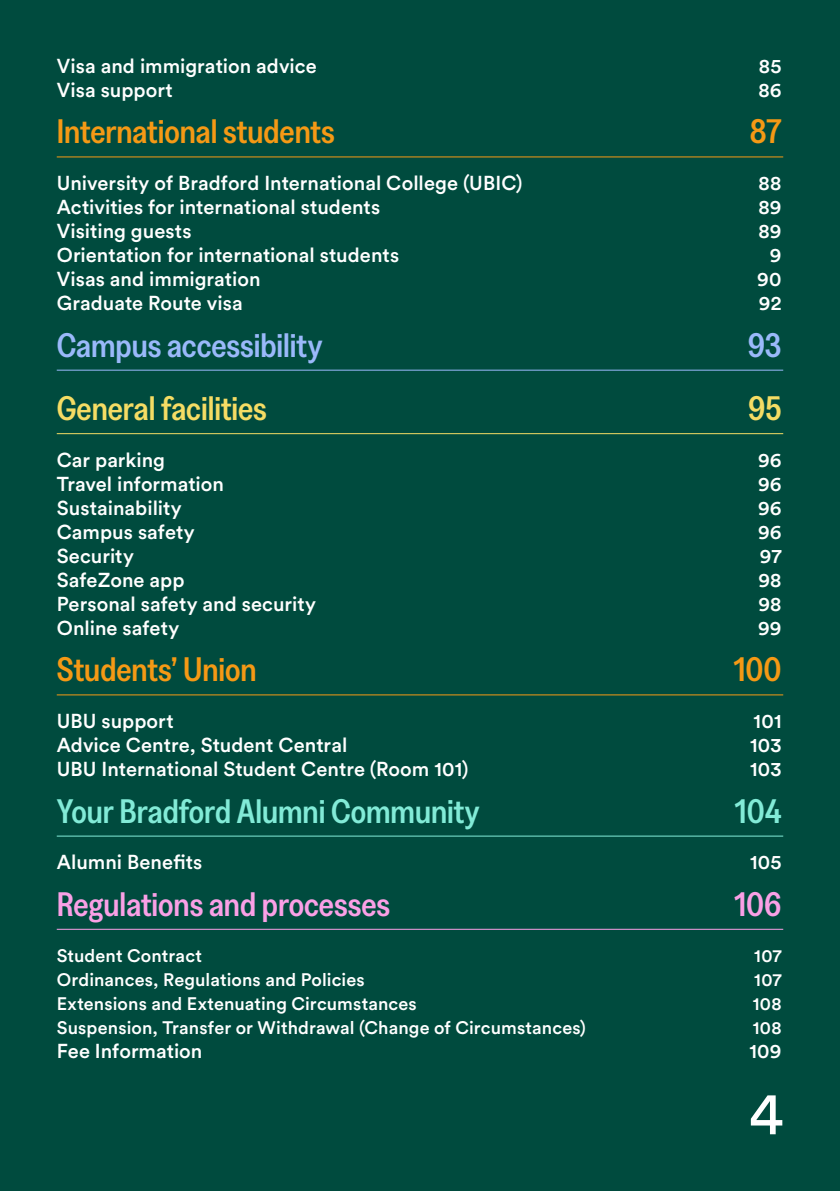
<style>
.page{position:relative;width:840px;height:1191px;background:#fff}
.page>*{position:absolute;margin:0;border:0;box-sizing:border-box;transform-origin:0 0}
.t1{font:60px "Circular Std";color:#fff}
.t2{font:500 34px "Greed Narrow";color:#f59915}
.t3{font:500 34px "Greed Narrow";color:#82ebd7}
.t4{font:500 34px "Greed Narrow";color:#faa0e6}
.t5{font:500 34px "Greed Narrow";color:#9ab9fa}
.t6{font:500 34px "Greed Narrow";color:#f5dc64}
.t7{font:500 20px "Circular Std";color:#fff}
.t8{font:500 18px "Circular Std";letter-spacing:.005em;color:#fff}
</style>
<div class="page">
<div style="left:0;top:0;width:839px;height:1191px;background:#004b3e"></div>
<hr style="left:57px;top:156px;width:725px;height:1px;background:#f59915">
<hr style="left:57px;top:370px;width:725px;height:1px;background:#9ab9fa">
<hr style="left:57px;top:433px;width:725px;height:1px;background:#f5dc64">
<hr style="left:57px;top:694px;width:725px;height:1px;background:#f59915">
<hr style="left:57px;top:835px;width:725px;height:1px;background:#82ebd7">
<hr style="left:57px;top:928px;width:725px;height:1px;background:#faa0e6">
<p class="t7" style="left:57px;top:53px;width:261px">Visa and immigration advice</p>
<p class="t7" style="left:758px;top:53px;width:24px">85</p>
<p class="t7" style="left:57px;top:77px;width:118px">Visa support</p>
<p class="t7" style="left:758px;top:77px;width:25px">86</p>
<p class="t2" style="left:57px;top:107px;width:279px">International students</p>
<p class="t2" style="left:749px;top:107px;width:33px">87</p>
<p class="t7" style="left:57px;top:170px;width:467px">University of Bradford International College (UBIC)</p>
<p class="t7" style="left:758px;top:170px;width:24px">88</p>
<p class="t7" style="left:57px;top:194px;width:325px">Activities for international students</p>
<p class="t7" style="left:758px;top:194px;width:25px">89</p>
<p class="t7" style="left:57px;top:218px;width:136px">Visiting guests</p>
<p class="t7" style="left:757px;top:218px;width:25px">89</p>
<p class="t7" style="left:57px;top:242px;width:344px">Orientation for international students</p>
<p class="t7" style="left:769px;top:242px;width:13px">9</p>
<p class="t7" style="left:57px;top:266px;width:205px">Visas and immigration</p>
<p class="t7" style="left:756px;top:266px;width:26px">90</p>
<p class="t7" style="left:57px;top:290px;width:187px">Graduate Route visa</p>
<p class="t7" style="left:758px;top:290px;width:24px">92</p>
<p class="t5" style="left:57px;top:320px;width:267px">Campus accessibility</p>
<p class="t5" style="left:747px;top:320px;width:35px">93</p>
<p class="t6" style="left:57px;top:384px;width:211px">General facilities</p>
<p class="t6" style="left:747px;top:384px;width:35px">95</p>
<p class="t7" style="left:57px;top:447px;width:110px">Car parking</p>
<p class="t7" style="left:757px;top:447px;width:25px">96</p>
<p class="t7" style="left:57px;top:471px;width:169px">Travel information</p>
<p class="t7" style="left:757px;top:471px;width:25px">96</p>
<p class="t7" style="left:57px;top:495px;width:126px">Sustainability</p>
<p class="t7" style="left:757px;top:495px;width:25px">96</p>
<p class="t7" style="left:57px;top:519px;width:139px">Campus safety</p>
<p class="t7" style="left:757px;top:519px;width:25px">96</p>
<p class="t7" style="left:57px;top:543px;width:79px">Security</p>
<p class="t7" style="left:759px;top:543px;width:23px">97</p>
<p class="t7" style="left:57px;top:567px;width:129px">SafeZone app</p>
<p class="t7" style="left:758px;top:567px;width:25px">98</p>
<p class="t7" style="left:57px;top:591px;width:260px">Personal safety and security</p>
<p class="t7" style="left:758px;top:591px;width:25px">98</p>
<p class="t7" style="left:57px;top:615px;width:124px">Online safety</p>
<p class="t7" style="left:757px;top:615px;width:25px">99</p>
<p class="t2" style="left:57px;top:645px;width:201px">Students’ Union</p>
<p class="t2" style="left:733px;top:645px;width:49px">100</p>
<p class="t7" style="left:57px;top:708px;width:118px">UBU support</p>
<p class="t7" style="left:753px;top:708px;width:29px">101</p>
<p class="t7" style="left:57px;top:732px;width:292px">Advice Centre, Student Central</p>
<p class="t7" style="left:749px;top:732px;width:33px">103</p>
<p class="t7" style="left:57px;top:756px;width:413px">UBU International Student Centre (Room 101)</p>
<p class="t7" style="left:749px;top:756px;width:33px">103</p>
<p class="t3" style="left:57px;top:786px;width:424px">Your Bradford Alumni Community</p>
<p class="t3" style="left:734px;top:786px;width:48px">104</p>
<p class="t7" style="left:57px;top:849px;width:147px">Alumni Benefits</p>
<p class="t7" style="left:749px;top:849px;width:33px">105</p>
<p class="t4" style="left:57px;top:879px;width:335px">Regulations and processes</p>
<p class="t4" style="left:734px;top:879px;width:49px">106</p>
<p class="t8" style="left:57px;top:944px;width:147px">Student Contract</p>
<p class="t8" style="left:753px;top:944px;width:29px">107</p>
<p class="t8" style="left:57px;top:968px;width:309px">Ordinances, Regulations and Policies</p>
<p class="t8" style="left:753px;top:968px;width:29px">107</p>
<p class="t8" style="left:57px;top:992px;width:361px">Extensions and Extenuating Circumstances</p>
<p class="t8" style="left:752px;top:992px;width:30px">108</p>
<p class="t8" style="left:57px;top:1016px;width:530px">Suspension, Transfer or Withdrawal (Change of Circumstances)</p>
<p class="t8" style="left:752px;top:1016px;width:30px">108</p>
<p class="t7" style="left:57px;top:1039px;width:147px">Fee Information</p>
<p class="t7" style="left:749px;top:1039px;width:34px">109</p>
<p class="t1" style="left:748px;top:1076px;width:36px">4</p>
</div>
